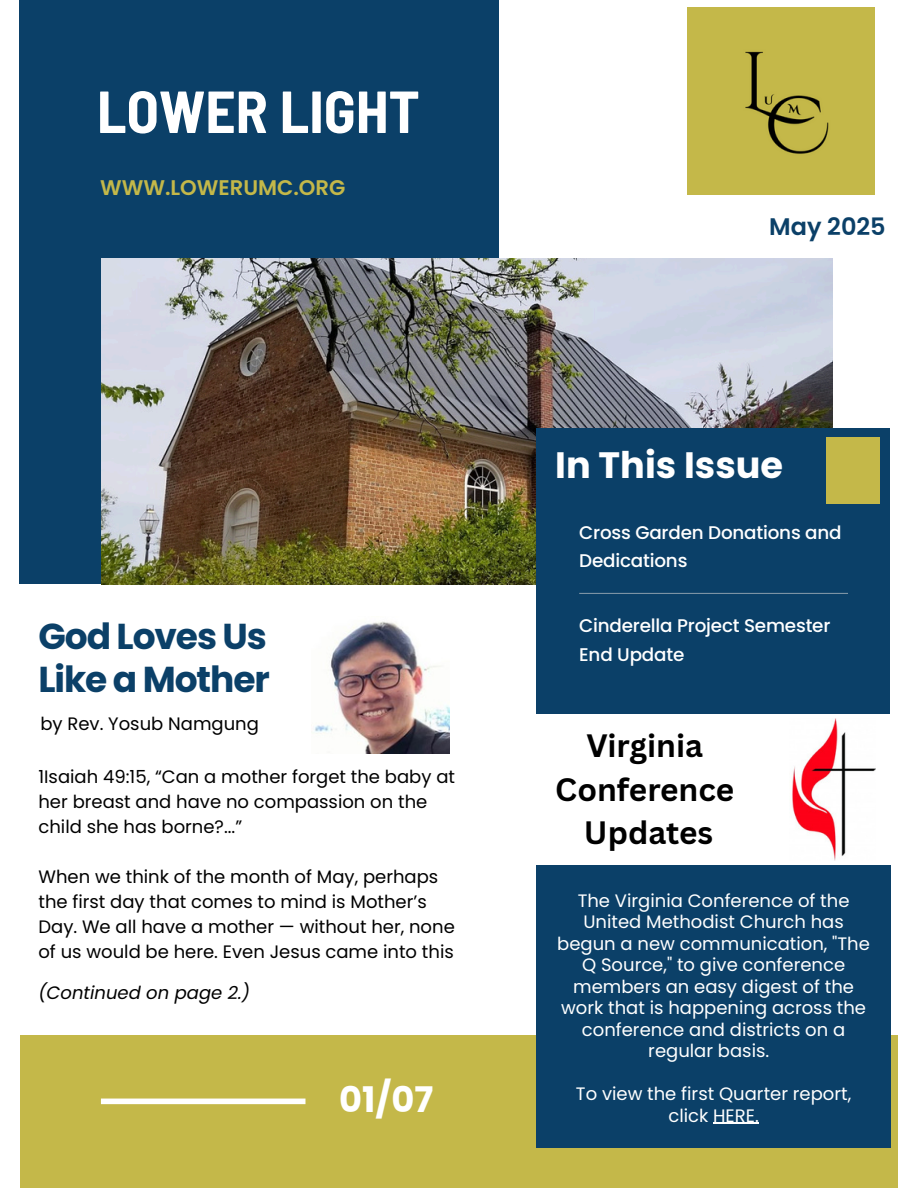
<style>
.page{position:relative;width:918px;height:1188px;background:#fff}
.page>*{position:absolute;margin:0;border:0;box-sizing:border-box;transform-origin:0 0}
.t1{font:700 semi-condensed 59.25px "Barlow";color:#fff}
.t2{font:700 36.75px "Poppins";color:#fff}
.t3{font:700 36px/42.8px "Poppins";letter-spacing:-.03em;color:#0b4068}
.t4{font:700 35.25px "Poppins";color:#fff}
.t5{font:700 31.5px/43.8px "Canva Sans";color:#000;text-align:center}
.t6{font:600 24px "Poppins";color:#0b4068}
.t7{font:600 21.15px "Poppins";color:#c4b849}
.t8{font:500 18.3px/28.5px "Poppins";letter-spacing:-.01em;color:#fff}
.t9{font:18px/25px "Poppins";color:#000}
.t10{font:18px/21.5px "Poppins";color:#fff;text-align:center}
.t11{font:italic 18px "Poppins";color:#000}
</style>
<div class="page">
<div style="left:20px;top:0;width:479px;height:584px;background:#0b4068"></div>
<div style="left:20px;top:1035px;width:878px;height:153px;background:#c4b849"></div>
<img style="left:101px;top:258px;width:731px;height:327px">
<div style="left:536px;top:429px;width:354px;height:285px;background:#0b4068"></div>
<div style="left:826px;top:437px;width:54px;height:67px;background:#c4b849"></div>
<div style="left:536px;top:865px;width:355px;height:283px;background:#0b4068"></div>
<div style="left:101px;top:1099px;width:204px;height:5px;background:#fff"></div>
<div style="left:687px;top:7px;width:187px;height:187px;background:#c4b849"></div>
<img style="left:314px;top:621px;width:135px;height:133px">
<hr style="left:579px;top:593px;width:269px;height:1px;background:#7c93a4">
<img style="left:792px;top:719px;width:83px;height:142px">
<hr style="left:713px;top:1123px;width:46px;height:1px;background:#fff">
<p class="t1" style="left:97px;top:74px;width:324px">LOWER LIGHT</p>
<p class="t7" style="left:100px;top:173px;width:247px">WWW.LOWERUMC.ORG</p>
<p class="t3" style="left:38px;top:615px;width:233px">God Loves Us<br>Like a Mother</p>
<p class="t9" style="left:40px;top:711px;width:220px">by Rev. Yosub Namgung</p>
<p class="t9" style="left:38px;top:764px;width:418px">1Isaiah 49:15, “Can a mother forget the baby at her breast and have no compassion on the child she has borne?...”</p>
<p class="t9" style="left:38px;top:864px;width:418px">When we think of the month of May, perhaps the first day that comes to mind is Mother’s Day. We all have a mother — without her, none of us would be here. Even Jesus came into this</p>
<h4 class="t11" style="left:38px;top:980px;width:213px">(Continued on page 2.)</h4>
<h3 class="t4" style="left:339px;top:1075px;width:96px">01/07</h3>
<p class="t6" style="left:769px;top:210px;width:118px">May 2025</p>
<h5 class="t2" style="left:555px;top:439px;width:229px">In This Issue</h5>
<p class="t8" style="left:579px;top:518px;width:264px">Cross Garden Donations and<br>Dedications</p>
<p class="t8" style="left:579px;top:611px;width:253px">Cinderella Project Semester<br>End Update</p>
<p class="t5" style="left:555px;top:723px;width:181px">Virginia<br>Conference<br>Updates</p>
<h3 class="t10" style="left:557px;top:890px;width:314px">The Virginia Conference of the<br>United Methodist Church has begun a new communication, "The<br>Q Source," to give conference members an easy digest of the work that is happening across the conference and districts on a regular basis.</h3>
<p class="t10" style="left:576px;top:1083px;width:277px">To view the first Quarter report, click HERE.</p>
</div>
